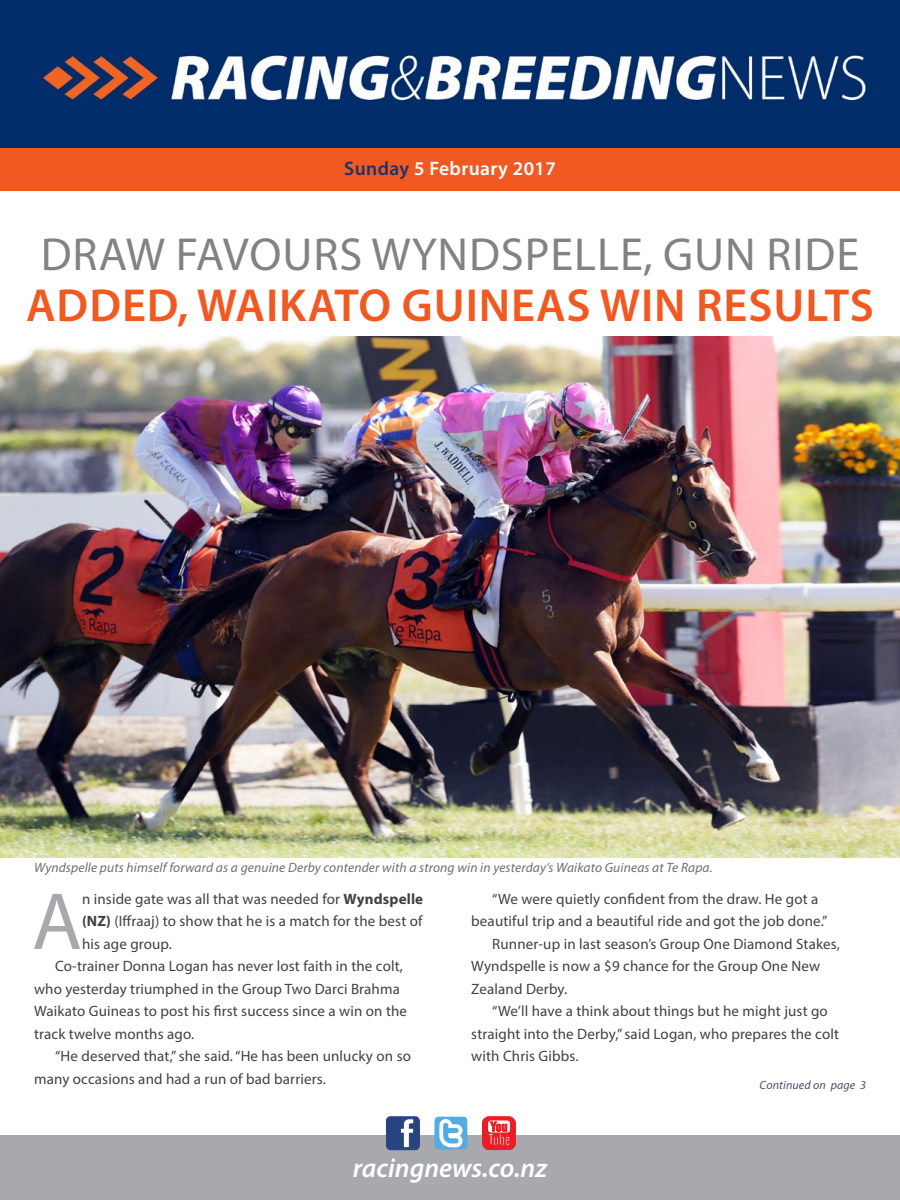
<style>
.page{position:relative;width:900px;height:1200px;background:#fff}
.page>*{position:absolute;margin:0;border:0;box-sizing:border-box;transform-origin:0 0}
.t1{font:81.75px "Myriad Pro";color:#a7a9ac}
.t2{font:600 46.5px "Myriad Pro";letter-spacing:.02em;color:#f15922}
.t3{font:46.5px "Myriad Pro";letter-spacing:.02em;color:#808285}
.t4{font:italic 600 27px "Myriad Pro";color:#fff}
.t5{font:600 19.5px "Myriad Pro";letter-spacing:.02em;color:#fff}
.t6{font:15px "Myriad Pro";letter-spacing:.01em;color:#414042}
.t7{font:italic 13.5px "Myriad Pro";letter-spacing:.01em;color:#6d6e71}
.t8{font:italic 12px "Myriad Pro";letter-spacing:.01em;color:#4d4d6b}
.s1{color:#203267}
.s2{font-weight:700}
</style>
<div class="page">
<div style="left:0;top:0;width:900px;height:159px;background:#012d6a"></div>
<img style="left:34px;top:54px;width:833px;height:49px">
<div style="left:0;top:148px;width:900px;height:43px;background:#f15922"></div>
<div style="left:0;top:1136px;width:900px;height:64px;background:#a7a9ac"></div>
<svg style="left:386px;top:1117px;width:34px;height:33px"></svg>
<svg style="left:434px;top:1117px;width:33px;height:33px"></svg>
<svg style="left:482px;top:1117px;width:34px;height:33px"></svg>
<img style="left:0;top:336px;width:900px;height:521px">
<h3 class="t5" style="left:344px;top:156px;width:213px"><span class="s1">Sunday</span> 5 February 2017</h3>
<h2 class="t3" style="left:41px;top:225px;width:820px">DRAW FAVOURS WYNDSPELLE, GUN RIDE</h2>
<h2 class="t2" style="left:26px;top:276px;width:849px">ADDED, WAIKATO GUINEAS WIN RESULTS</h2>
<p class="t7" style="left:34px;top:859px;width:680px">Wyndspelle puts himself forward as a genuine Derby contender with a strong win in yesterday’s Waikato Guineas at Te Rapa.</p>
<h1 class="t1" style="left:32px;top:871px;width:52px">A</h1>
<p class="t6" style="left:82px;top:890px;width:343px">n inside gate was all that was needed for <span class="s2">Wyndspelle</span></p>
<p class="t6" style="left:82px;top:912px;width:342px"><span class="s2">(NZ)</span> (Iffraaj) to show that he is a match for the best of</p>
<p class="t6" style="left:82px;top:935px;width:92px">his age group.</p>
<p class="t6" style="left:55px;top:957px;width:349px">Co-trainer Donna Logan has never lost faith in the colt,</p>
<p class="t6" style="left:34px;top:980px;width:367px">who yesterday triumphed in the Group Two Darci Brahma</p>
<p class="t6" style="left:34px;top:1002px;width:375px">Waikato Guineas to post his first success since a win on the</p>
<p class="t6" style="left:34px;top:1025px;width:162px">track twelve months ago.</p>
<p class="t6" style="left:55px;top:1047px;width:357px">“He deserved that,” she said. “He has been unlucky on so</p>
<p class="t6" style="left:34px;top:1070px;width:293px">many occasions and had a run of bad barriers.</p>
<p class="t6" style="left:492px;top:890px;width:328px">“We were quietly confident from the draw. He got a</p>
<p class="t6" style="left:471px;top:912px;width:358px">beautiful trip and a beautiful ride and got the job done.”</p>
<p class="t6" style="left:492px;top:935px;width:349px">Runner-up in last season’s Group One Diamond Stakes,</p>
<p class="t6" style="left:471px;top:957px;width:350px">Wyndspelle is now a $9 chance for the Group One New</p>
<p class="t6" style="left:471px;top:980px;width:98px">Zealand Derby.</p>
<p class="t6" style="left:492px;top:1002px;width:337px">“We’ll have a think about things but he might just go</p>
<p class="t6" style="left:471px;top:1025px;width:369px">straight into the Derby,” said Logan, who prepares the colt</p>
<p class="t6" style="left:471px;top:1047px;width:109px">with Chris Gibbs.</p>
<p class="t8" style="left:760px;top:1078px;width:108px">Continued on page 3</p>
<h3 class="t4" style="left:353px;top:1150px;width:196px">racingnews.co.nz</h3>
</div>
